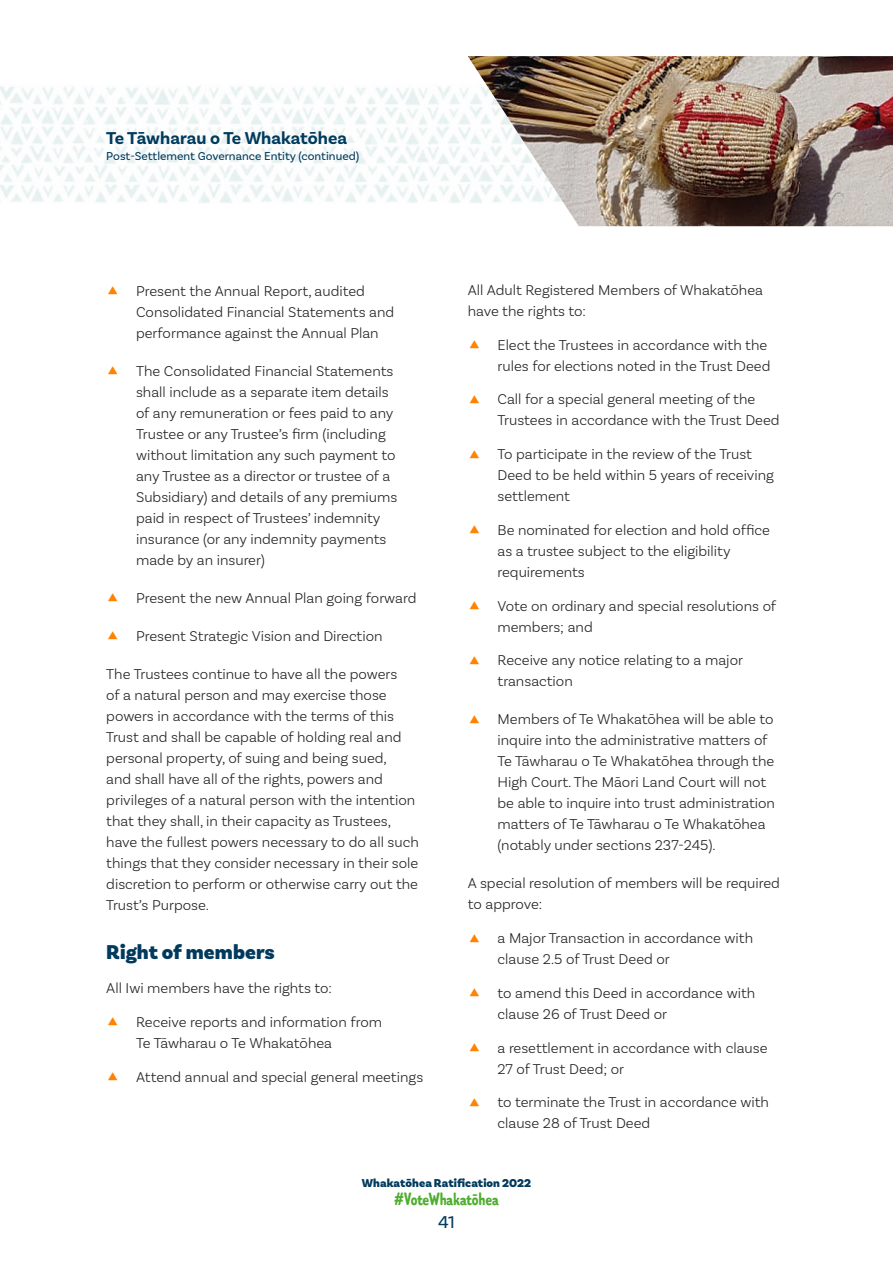
<style>
.page{position:relative;width:893px;height:1263px;background:#fff}
.page>*{position:absolute;margin:0;border:0;box-sizing:border-box;transform-origin:0 0}
.t1{font:900 21px "Basic Sans";letter-spacing:.005em;color:#003a5d}
.t2{font:700 18px "Basic Sans";color:#003a5d}
.t3{font:700 18px "TT Limes Sans";letter-spacing:-.01em;color:#4fad2f}
.t4{font:18px "Basic Sans";color:#003a5d}
.bodytext_10pt{font:300 15px/21px "Basic Sans";color:#231f20}
.t5{font:12px "Basic Sans";color:#003a5d}
.t6{font:900 12px "Basic Sans";letter-spacing:.005em;color:#003a5d}
</style>
<div class="page">
<img style="left:0;top:86px;width:468px;height:117px">
<img style="left:468px;top:56px;width:425px;height:170px">
<p class="t2" style="left:106px;top:127px;width:242px">Te Tāwharau o Te Whakatōhea</p>
<p class="t5" style="left:106px;top:149px;width:254px">Post-Settlement Governance Entity (continued)</p>
<p class="bodytext_10pt" style="left:136px;top:280px;width:260px">Present the Annual Report, audited<br>Consolidated Financial Statements and performance against the Annual Plan</p>
<p class="bodytext_10pt" style="left:136px;top:360px;width:263px">The Consolidated Financial Statements shall include as a separate item details of any remuneration or fees paid to any Trustee or any Trustee’s firm (including without limitation any such payment to any Trustee as a director or trustee of a Subsidiary) and details of any premiums paid in respect of Trustees’ indemnity insurance (or any indemnity payments made by an insurer)</p>
<p class="bodytext_10pt" style="left:136px;top:587px;width:282px">Present the new Annual Plan going forward</p>
<p class="bodytext_10pt" style="left:136px;top:625px;width:248px">Present Strategic Vision and Direction</p>
<p class="bodytext_10pt" style="left:106px;top:663px;width:314px">The Trustees continue to have all the powers<br>of a natural person and may exercise those powers in accordance with the terms of this Trust and shall be capable of holding real and personal property, of suing and being sued,<br>and shall have all of the rights, powers and privileges of a natural person with the intention that they shall, in their capacity as Trustees, have the fullest powers necessary to do all such things that they consider necessary in their sole discretion to perform or otherwise carry out the Trust’s Purpose.</p>
<h2 class="t1" style="left:106px;top:939px;width:170px">Right of members</h2>
<p class="bodytext_10pt" style="left:106px;top:977px;width:227px">All Iwi members have the rights to:</p>
<p class="bodytext_10pt" style="left:136px;top:1011px;width:248px">Receive reports and information from<br>Te Tāwharau o Te Whakatōhea</p>
<p class="bodytext_10pt" style="left:136px;top:1066px;width:289px">Attend annual and special general meetings</p>
<p class="bodytext_10pt" style="left:468px;top:279px;width:297px">All Adult Registered Members of Whakatōhea have the rights to:</p>
<p class="bodytext_10pt" style="left:497px;top:334px;width:274px">Elect the Trustees in accordance with the rules for elections noted in the Trust Deed</p>
<p class="bodytext_10pt" style="left:497px;top:389px;width:284px">Call for a special general meeting of the<br>Trustees in accordance with the Trust Deed</p>
<p class="bodytext_10pt" style="left:497px;top:443px;width:278px">To participate in the review of the Trust<br>Deed to be held within 5 years of receiving settlement</p>
<p class="bodytext_10pt" style="left:497px;top:519px;width:274px">Be nominated for election and hold office as a trustee subject to the eligibility requirements</p>
<p class="bodytext_10pt" style="left:497px;top:595px;width:280px">Vote on ordinary and special resolutions of members; and</p>
<p class="bodytext_10pt" style="left:497px;top:650px;width:247px">Receive any notice relating to a major transaction</p>
<p class="bodytext_10pt" style="left:497px;top:709px;width:279px">Members of Te Whakatōhea will be able to inquire into the administrative matters of Te Tāwharau o Te Whakatōhea through the High Court. The Māori Land Court will not be able to inquire into trust administration matters of Te Tāwharau o Te Whakatōhea (notably under sections 237-245).</p>
<p class="bodytext_10pt" style="left:468px;top:873px;width:314px">A special resolution of members will be required to approve:</p>
<p class="bodytext_10pt" style="left:497px;top:927px;width:257px">a Major Transaction in accordance with clause 2.5 of Trust Deed or</p>
<p class="bodytext_10pt" style="left:497px;top:982px;width:259px">to amend this Deed in accordance with clause 26 of Trust Deed or</p>
<p class="bodytext_10pt" style="left:497px;top:1037px;width:271px">a resettlement in accordance with clause<br>27 of Trust Deed; or</p>
<p class="bodytext_10pt" style="left:497px;top:1092px;width:273px">to terminate the Trust in accordance with clause 28 of Trust Deed</p>
<p class="t6" style="left:362px;top:1175px;width:171px">Whakatōhea Ratification 2022</p>
<p class="t3" style="left:394px;top:1187px;width:106px">#VoteWhakatōhea</p>
<p class="t4" style="left:438px;top:1212px;width:18px">41</p>
</div>
